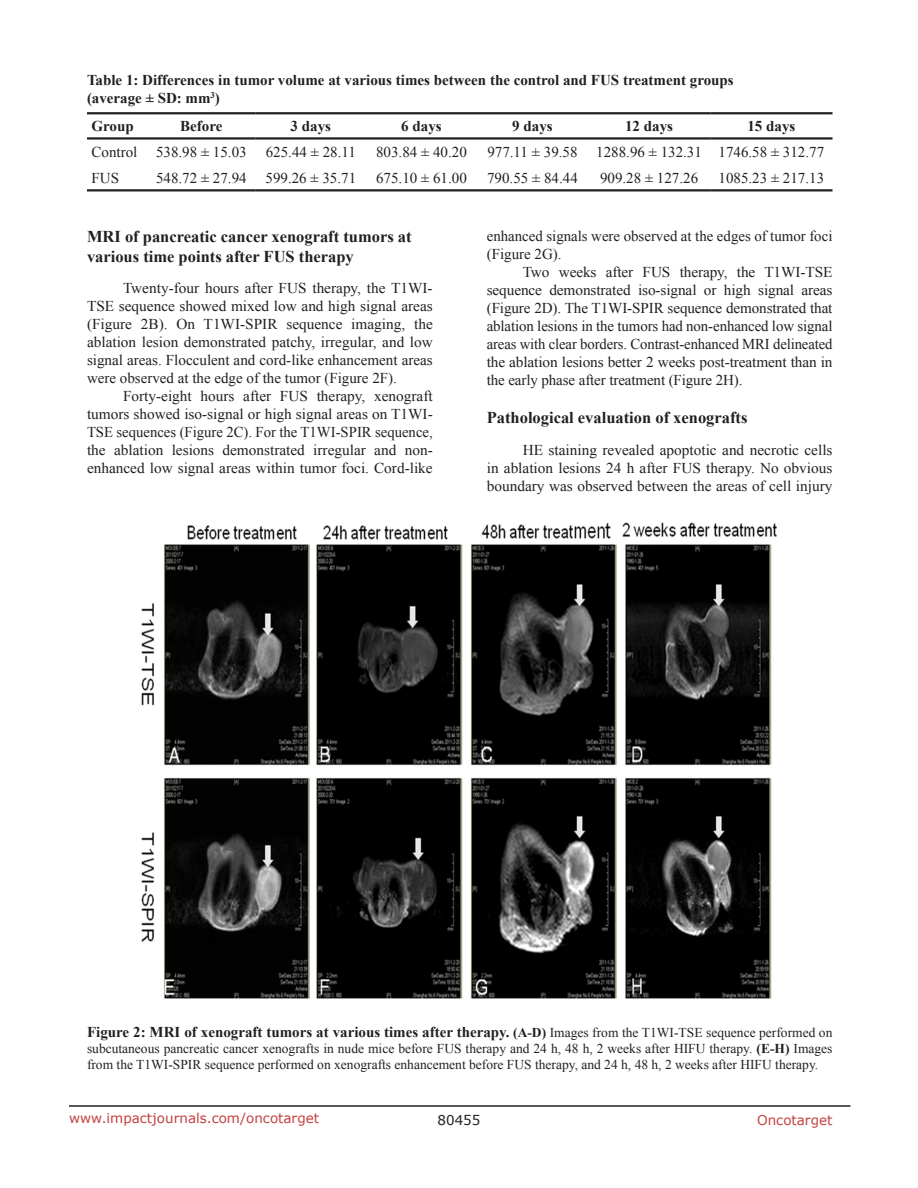
<style>
.page{position:relative;width:918px;height:1188px;background:#fff}
.page>*{position:absolute;margin:0;border:0;box-sizing:border-box;transform-origin:0 0}
.SubHeading{font:700 16.5px/19.8px "Times New Roman";color:#231f20}
.BodyText{font:15px/18px "Times New Roman";color:#231f20;text-align:justify}
.TableText1_Center{font:15px "Times New Roman";color:#231f20}
.figuretext{font:700 15px "Times New Roman";color:#231f20}
.Table_head{font:700 15px/18px "Times New Roman";color:#231f20}
.Table_head_centre{font:700 15px "Times New Roman";color:#231f20}
.TableText1{font:15px "Times New Roman";color:#231f20}
.figuretext-2{font:13.5px/16.2px "Times New Roman";color:#231f20}
.t1{font:13.5px "Verdana";color:#c24141}
.t2{font:13.5px "Verdana";color:#231f20}
.s1{font-size:13.5px}
.s2{font-weight:400;font-size:13.5px}
.s3{font-weight:700}
</style>
<div class="page">
<hr style="left:69px;top:1105px;width:781px;height:2px;background:#231f20">
<svg style="left:87px;top:114px;width:745px;height:1px"></svg>
<hr style="left:87px;top:112px;width:60px;height:2px;background:#231f20">
<hr style="left:147px;top:112px;width:109px;height:2px;background:#231f20">
<hr style="left:256px;top:112px;width:110px;height:2px;background:#231f20">
<hr style="left:366px;top:112px;width:111px;height:2px;background:#231f20">
<hr style="left:477px;top:112px;width:111px;height:2px;background:#231f20">
<hr style="left:588px;top:112px;width:122px;height:2px;background:#231f20">
<hr style="left:710px;top:112px;width:122px;height:2px;background:#231f20">
<hr style="left:87px;top:137px;width:60px;height:3px;background:#231f20">
<hr style="left:147px;top:137px;width:109px;height:3px;background:#231f20">
<hr style="left:256px;top:137px;width:110px;height:3px;background:#231f20">
<hr style="left:366px;top:137px;width:111px;height:3px;background:#231f20">
<hr style="left:477px;top:137px;width:111px;height:3px;background:#231f20">
<hr style="left:588px;top:137px;width:122px;height:3px;background:#231f20">
<hr style="left:710px;top:137px;width:122px;height:3px;background:#231f20">
<hr style="left:87px;top:189px;width:60px;height:2px;background:#231f20">
<hr style="left:147px;top:189px;width:109px;height:2px;background:#231f20">
<hr style="left:256px;top:189px;width:110px;height:2px;background:#231f20">
<hr style="left:366px;top:189px;width:111px;height:2px;background:#231f20">
<hr style="left:477px;top:189px;width:111px;height:2px;background:#231f20">
<hr style="left:588px;top:189px;width:122px;height:2px;background:#231f20">
<hr style="left:710px;top:189px;width:122px;height:2px;background:#231f20">
<img style="left:142px;top:522px;width:635px;height:477px">
<p class="Table_head" style="left:87px;top:71px;width:648px">Table 1: Differences in tumor volume at various times between the control and FUS treatment groups (average ± SD: mm<sup>3</sup>)</p>
<p class="Table_head_centre" style="left:92px;top:115px;width:44px">Group</p>
<p class="Table_head_centre" style="left:180px;top:115px;width:44px">Before</p>
<p class="Table_head_centre" style="left:291px;top:115px;width:42px">3 days</p>
<p class="Table_head_centre" style="left:401px;top:115px;width:42px">6 days</p>
<p class="Table_head_centre" style="left:512px;top:115px;width:42px">9 days</p>
<p class="Table_head_centre" style="left:625px;top:115px;width:49px">12 days</p>
<p class="Table_head_centre" style="left:747px;top:115px;width:49px">15 days</p>
<p class="TableText1" style="left:92px;top:142px;width:47px">Control</p>
<p class="TableText1_Center" style="left:156px;top:142px;width:92px">538.98 ± 15.03</p>
<p class="TableText1_Center" style="left:266px;top:142px;width:92px">625.44 ± 28.11</p>
<p class="TableText1_Center" style="left:376px;top:142px;width:92px">803.84 ± 40.20</p>
<p class="TableText1_Center" style="left:487px;top:142px;width:92px">977.11 ± 39.58</p>
<p class="TableText1_Center" style="left:596px;top:142px;width:107px">1288.96 ± 132.31</p>
<p class="TableText1_Center" style="left:719px;top:142px;width:107px">1746.58 ± 312.77</p>
<p class="TableText1" style="left:92px;top:167px;width:29px">FUS</p>
<p class="TableText1_Center" style="left:156px;top:167px;width:92px">548.72 ± 27.94</p>
<p class="TableText1_Center" style="left:266px;top:167px;width:92px">599.26 ± 35.71</p>
<p class="TableText1_Center" style="left:376px;top:167px;width:92px">675.10 ± 61.00</p>
<p class="TableText1_Center" style="left:487px;top:167px;width:92px">790.55 ± 84.44</p>
<p class="TableText1_Center" style="left:600px;top:167px;width:100px">909.28 ± 127.26</p>
<p class="TableText1_Center" style="left:719px;top:167px;width:107px">1085.23 ± 217.13</p>
<p class="SubHeading" style="left:87px;top:226px;width:326px">MRI of pancreatic cancer xenograft tumors at various time points after FUS therapy</p>
<p class="BodyText" style="left:87px;top:279px;width:347px;text-indent:36px">Twenty-four hours after FUS therapy, the T1WI-TSE sequence showed mixed low and high signal areas (Figure 2B). On T1WI-SPIR sequence imaging, the ablation lesion demonstrated patchy, irregular, and low signal areas. Flocculent and cord-like enhancement areas were observed at the edge of the tumor (Figure 2F).</p>
<p class="BodyText" style="left:87px;top:387px;width:347px;text-indent:36px">Forty-eight hours after FUS therapy, xenograft tumors showed iso-signal or high signal areas on T1WI-TSE sequences (Figure 2C). For the T1WI-SPIR sequence, the ablation lesions demonstrated irregular and non&shy;enhanced low signal areas within tumor foci. Cord-like</p>
<p class="BodyText" style="left:487px;top:227px;width:347px">enhanced signals were observed at the edges of tumor foci (Figure 2G).</p>
<p class="BodyText" style="left:487px;top:263px;width:347px;text-indent:36px">Two weeks after FUS therapy, the T1WI-TSE sequence demonstrated iso-signal or high signal areas (Figure 2D). The T1WI-SPIR sequence demonstrated that ablation lesions in the tumors had non-enhanced low signal areas with clear borders. Contrast-enhanced MRI delineated the ablation lesions better 2 weeks post-treatment than in the early phase after treatment (Figure 2H).</p>
<p class="SubHeading" style="left:487px;top:407px;width:262px">Pathological evaluation of xenografts</p>
<p class="BodyText" style="left:487px;top:440px;width:347px;text-indent:36px">HE staining revealed apoptotic and necrotic cells in ablation lesions 24 h after FUS therapy. No obvious boundary was observed between the areas of cell injury</p>
<p class="figuretext" style="left:87px;top:1021px;width:747px">Figure 2: MRI of xenograft tumors at various times after therapy. <span class="s1">(A-D)</span> <span class="s2">Images from the T1WI-TSE sequence performed on</span></p>
<p class="figuretext-2" style="left:87px;top:1040px;width:747px">subcutaneous pancreatic cancer xenografts in nude mice before FUS therapy and 24 h, 48 h, 2 weeks after HIFU therapy. <span class="s3">(E-H)</span> Images from the T1WI-SPIR sequence performed on xenografts enhancement before FUS therapy, and 24 h, 48 h, 2 weeks after HIFU therapy.</p>
<p class="t1" style="left:69px;top:1109px;width:252px">www.impactjournals.com/oncotarget</p>
<p class="t2" style="left:438px;top:1111px;width:44px">80455</p>
<p class="t1" style="left:757px;top:1111px;width:77px">Oncotarget</p>
</div>
